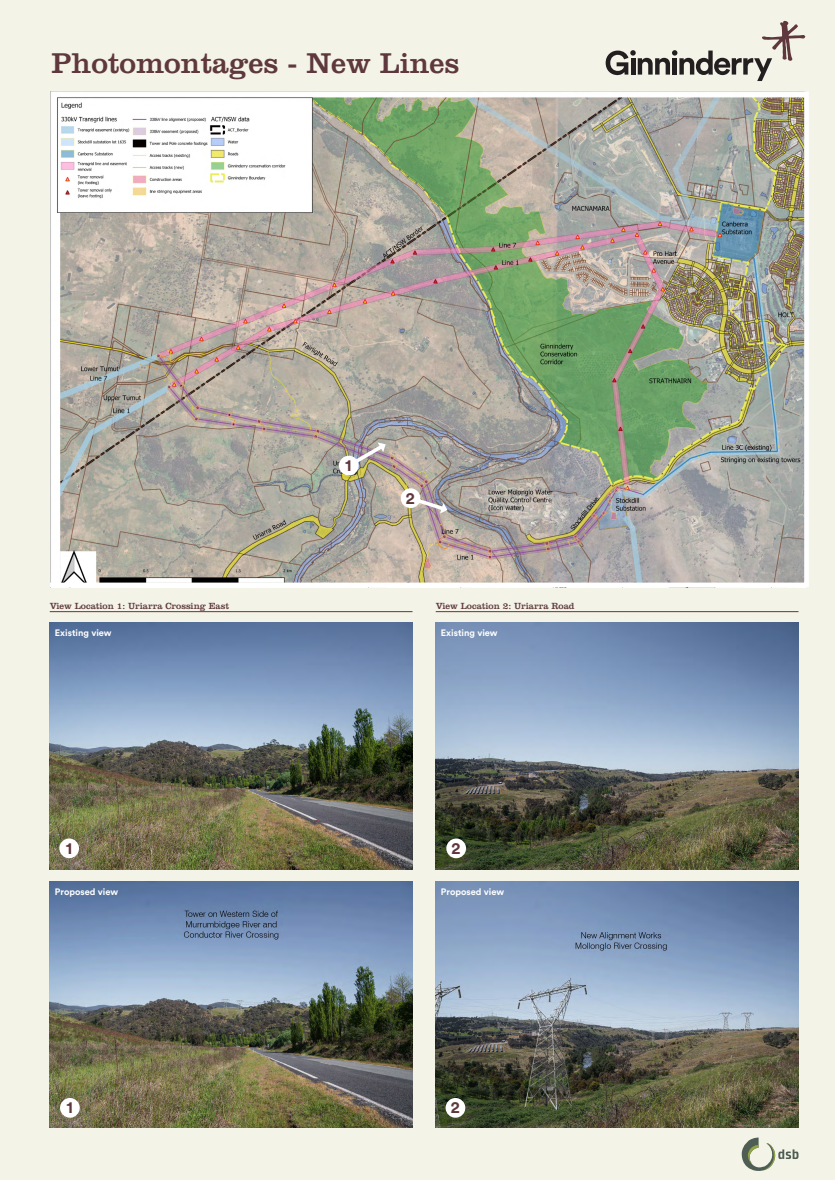
<style>
.page{position:relative;width:835px;height:1180px;background:#fff}
.page>*{position:absolute;margin:0;border:0;box-sizing:border-box;transform-origin:0 0}
.t1{font:29.75px "Clarendon LT Std";color:#5e383c}
.t2{font:700 16.48px "Circular Std";color:#5e383c}
.t3{font:9.27px "Clarendon LT Std";color:#5e383c}
.t4{font:700 9.27px "Circular Std";color:#fff}
</style>
<div class="page">
<div style="left:0;top:0;width:834px;height:1180px;background:#f4f3e8"></div>
<svg style="left:605px;top:21px;width:200px;height:60px"></svg>
<img style="left:50px;top:881px;width:362px;height:246px">
<img style="left:435px;top:623px;width:363px;height:246px">
<img style="left:50px;top:623px;width:362px;height:246px">
<img style="left:436px;top:881px;width:362px;height:246px">
<hr style="left:50px;top:611px;width:362px;height:1px;background:#5e383c">
<hr style="left:435px;top:611px;width:363px;height:1px;background:#5e383c">
<svg style="left:741px;top:1137px;width:57px;height:34px"></svg>
<img style="left:50px;top:91px;width:759px;height:497px">
<svg style="left:344px;top:441px;width:43px;height:29px"></svg>
<svg style="left:406px;top:493px;width:42px;height:20px"></svg>
<div style="left:339px;top:456px;width:19px;height:19px;background:#fff;border-radius:50%"></div>
<div style="left:400px;top:488px;width:20px;height:20px;background:#fff;border-radius:50%"></div>
<div style="left:446px;top:838px;width:20px;height:20px;background:#fff;border-radius:50%"></div>
<div style="left:445px;top:1098px;width:20px;height:19px;background:#fff;border-radius:50%"></div>
<div style="left:59px;top:838px;width:20px;height:20px;background:#fff;border-radius:50%"></div>
<div style="left:60px;top:1098px;width:20px;height:19px;background:#fff;border-radius:50%"></div>
<h1 class="t1" style="left:52px;top:45px;width:409px">Photomontages - New Lines</h1>
<h2 class="t2" style="left:345px;top:455px;width:8px">1</h2>
<h2 class="t2" style="left:406px;top:487px;width:10px">2</h2>
<p class="t3" style="left:50px;top:600px;width:181px">View Location 1: Uriarra Crossing East</p>
<p class="t3" style="left:435px;top:600px;width:140px">View Location 2: Uriarra Road</p>
<p class="t4" style="left:55px;top:626px;width:58px">Existing view</p>
<p class="t4" style="left:441px;top:626px;width:58px">Existing view</p>
<h2 class="t2" style="left:66px;top:837px;width:8px">1</h2>
<h2 class="t2" style="left:451px;top:837px;width:10px">2</h2>
<p class="t4" style="left:55px;top:885px;width:65px">Proposed view</p>
<p class="t4" style="left:441px;top:885px;width:65px">Proposed view</p>
<h2 class="t2" style="left:66px;top:1097px;width:8px">1</h2>
<h2 class="t2" style="left:450px;top:1097px;width:10px">2</h2>
</div>
